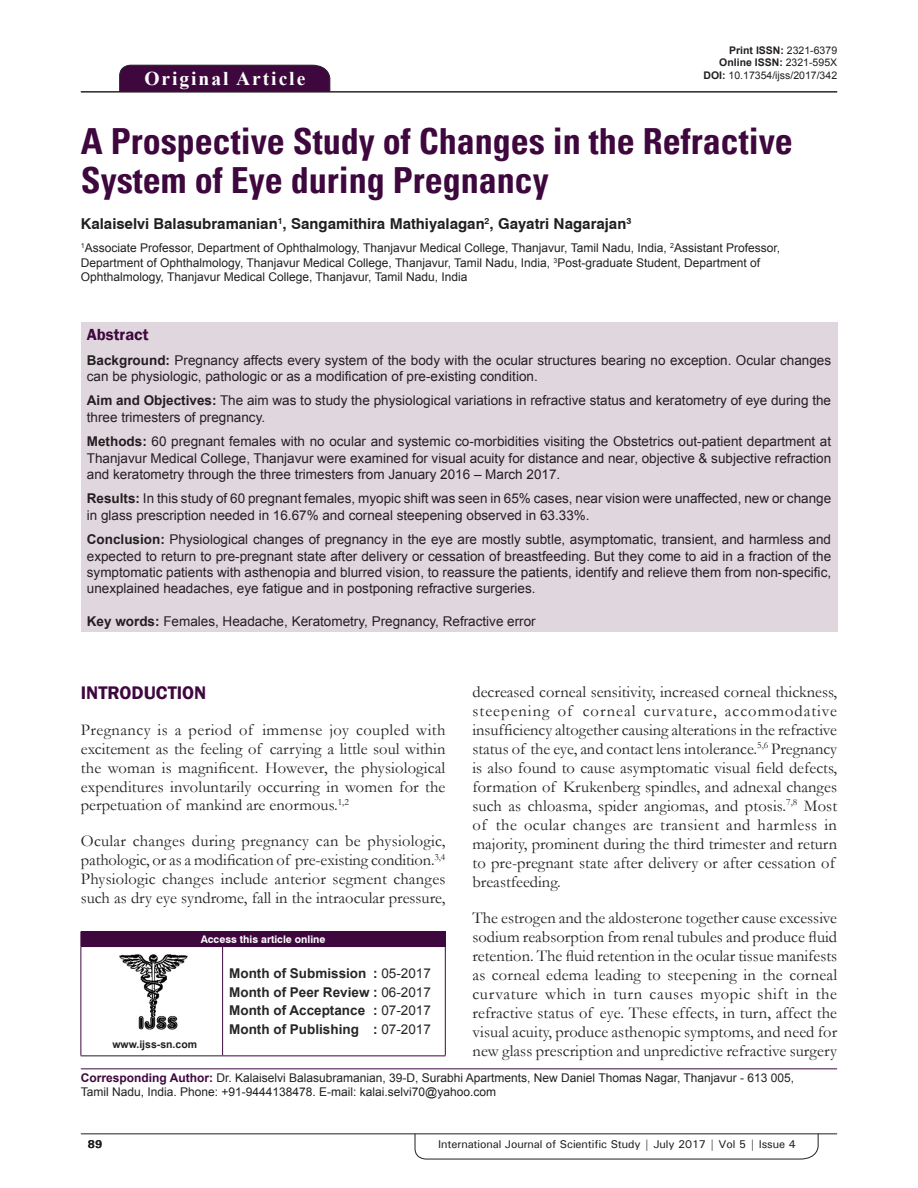
<style>
.page{position:relative;width:918px;height:1188px;background:#fff}
.page>*{position:absolute;margin:0;border:0;box-sizing:border-box;transform-origin:0 0}
.AT{font:700 condensed 36px/39px "Univers";color:#3e083e}
.AH{font:700 19.5px "Times New Roman";letter-spacing:.1em;color:#fff}
.t1{font:600 18.75px "Franklin Gothic";color:#3e083e}
.TX{font:16.5px/19px "Garamond";color:#231f20;text-align:justify}
.ABSH{font:600 16.5px "Franklin Gothic";color:#3e083e}
.AU{font:700 15px "Swiss 721 BT";color:#231f20}
.ABS{font:13.5px/16.2px "Arial";color:#231f20}
.HIS{font:700 13.5px/18.8px "Arial";color:#282526;text-align:justify}
.KWD{font:13.5px "Arial";color:#231f20}
.AFF{font:12px/14.4px "Arial";color:#231f20}
.ADD{font:12px/14.4px "Arial";color:#231f20}
.RF{font:500 11.25px "Univers";letter-spacing:-.01em;color:#231f20}
.t2{font:700 11.25px "Univers";color:#231f20}
.DOI{font:700 10.5px "Arial";color:#231f20}
.DOI-2{font:10.5px "Arial";color:#231f20}
.AAO{font:700 10.5px "Swiss 721 BT";color:#fff}
.Web{font:700 10.5px "Arial";color:#231f20}
.s1{font-weight:400}
.s2{font-weight:700}
.s3{font-weight:700;color:#3e083e}
</style>
<div class="page">
<svg style="left:415px;top:1133px;width:404px;height:26px"></svg>
<hr style="left:81px;top:1134px;width:756px;height:1px;background:#231f20">
<div style="left:119px;top:65px;width:211px;height:26px;background:#3e083e"></div>
<hr style="left:81px;top:91px;width:756px;height:1px;background:#231f20">
<div style="left:81px;top:322px;width:756px;height:310px;background:#e0d7de"></div>
<img style="left:119px;top:954px;width:69px;height:76px">
<div style="left:81px;top:931px;width:364px;height:16px;background:#3e083e"></div>
<svg style="left:445px;top:931px;width:1px;height:15px"></svg>
<hr style="left:81px;top:947px;width:1px;height:108px;background:#3e083e">
<hr style="left:81px;top:1055px;width:142px;height:1px;background:#231f20">
<hr style="left:223px;top:946px;width:223px;height:1px;background:#3e083e">
<hr style="left:222px;top:947px;width:1px;height:108px;background:#3e083e">
<hr style="left:445px;top:947px;width:1px;height:108px;background:#3e083e">
<hr style="left:223px;top:1055px;width:223px;height:1px;background:#3e083e">
<hr style="left:81px;top:1068px;width:756px;height:1px;background:#3e083e">
<p class="AH" style="left:144px;top:64px;width:162px">Original Article</p>
<p class="DOI" style="left:729px;top:42px;width:109px">Print ISSN: <span class="s1">2321-6379</span></p>
<p class="DOI" style="left:719px;top:55px;width:119px">Online ISSN: <span class="s1">2321-595X</span></p>
<p class="DOI-2" style="left:704px;top:68px;width:135px"><span class="s2">DOI:</span> 10.17354/ijss/2017/342</p>
<p class="AT" style="left:81px;top:122px;width:713px">A Prospective Study of Changes in the Refractive<br>System of Eye during Pregnancy</p>
<p class="AU" style="left:81px;top:213px;width:552px">Kalaiselvi Balasubramanian<sup>1</sup>, Sangamithira Mathiyalagan<sup>2</sup>, Gayatri Nagarajan<sup>3</sup></p>
<p class="AFF" style="left:81px;top:241px;width:701px"><sup>1</sup>Associate Professor, Department of Ophthalmology, Thanjavur Medical College, Thanjavur, Tamil Nadu, India, <sup>2</sup>Assistant Professor,<br>Department of Ophthalmology, Thanjavur Medical College, Thanjavur, Tamil Nadu, India, <sup>3</sup>Post-graduate Student, Department of<br>Ophthalmology, Thanjavur Medical College, Thanjavur, Tamil Nadu, India</p>
<p class="ABSH" style="left:87px;top:324px;width:63px">Abstract</p>
<p class="ABS" style="left:87px;top:352px;width:746px"><span class="s2">Background:</span> Pregnancy affects every system of the body with the ocular structures bearing no exception. Ocular changes can be physiologic, pathologic or as a modification of pre-existing condition.</p>
<p class="ABS" style="left:87px;top:393px;width:746px"><span class="s2">Aim and Objectives:</span> The aim was to study the physiological variations in refractive status and keratometry of eye during the three trimesters of pregnancy.</p>
<p class="ABS" style="left:87px;top:433px;width:746px;text-align:justify"><span class="s2">Methods:</span> 60 pregnant females with no ocular and systemic co-morbidities visiting the Obstetrics out-patient department at Thanjavur Medical College, Thanjavur were examined for visual acuity for distance and near, objective &amp; subjective refraction and keratometry through the three trimesters from January 2016 – March 2017.</p>
<p class="ABS" style="left:87px;top:491px;width:746px"><span class="s2">Results:</span> In this study of 60 pregnant females, myopic shift was seen in 65% cases, near vision were unaffected, new or change in glass prescription needed in 16.67% and corneal steepening observed in 63.33%.</p>
<p class="ABS" style="left:87px;top:531px;width:746px;text-align:justify"><span class="s2">Conclusion:</span> Physiological changes of pregnancy in the eye are mostly subtle, asymptomatic, transient, and harmless and expected to return to pre-pregnant state after delivery or cessation of breastfeeding. But they come to aid in a fraction of the symptomatic patients with asthenopia and blurred vision, to reassure the patients, identify and relieve them from non-specific, unexplained headaches, eye fatigue and in postponing refractive surgeries.</p>
<p class="KWD" style="left:87px;top:612px;width:450px"><span class="s2">Key words:</span> Females, Headache, Keratometry, Pregnancy, Refractive error</p>
<p class="TX" style="left:473px;top:682px;width:366px;text-align:left">decreased corneal sensitivity, increased corneal thickness, steepening of corneal curvature, accommodative insufficiency altogether causing alterations in the refractive status of the eye, and contact lens intolerance.<sup>5,6</sup> Pregnancy is also found to cause asymptomatic visual field defects, formation of Krukenberg spindles, and adnexal changes such as chloasma, spider angiomas, and ptosis.<sup>7,8</sup> Most of the ocular changes are transient and harmless in majority, prominent during the third trimester and return to pre-pregnant state after delivery or after cessation of breastfeeding.</p>
<p class="TX" style="left:473px;top:908px;width:366px">The estrogen and the aldosterone together cause excessive sodium reabsorption from renal tubules and produce fluid retention. The fluid retention in the ocular tissue manifests as corneal edema leading to steepening in the corneal curvature which in turn causes myopic shift in the refractive status of eye. These effects, in turn, affect the visual acuity, produce asthenopic symptoms, and need for new glass prescription and unpredictive refractive surgery</p>
<h1 class="t1" style="left:81px;top:681px;width:127px">INTRODUCTION</h1>
<p class="TX" style="left:81px;top:720px;width:366px">Pregnancy is a period of immense joy coupled with excitement as the feeling of carrying a little soul within the woman is magnificent. However, the physiological expenditures involuntarily occurring in women for the perpetuation of mankind are enormous.<sup>1,2</sup></p>
<p class="TX" style="left:81px;top:831px;width:366px">Ocular changes during pregnancy can be physiologic, pathologic, or as a modification of pre-existing condition.<sup>3,4<br></sup>Physiologic changes include anterior segment changes such as dry eye syndrome, fall in the intraocular pressure,</p>
<p class="AAO" style="left:201px;top:932px;width:126px">Access this article online</p>
<p class="HIS" style="left:229px;top:964px;width:203px">Month of Submission : <span class="s1">05-2017<br></span>Month of Peer Review : <span class="s1">06-2017<br></span>Month of Acceptance : <span class="s1">07-2017<br></span>Month of Publishing : <span class="s1">07-2017</span></p>
<p class="ADD" style="left:81px;top:1070px;width:715px"><span class="s3">Corresponding Author:</span> Dr. Kalaiselvi Balasubramanian, 39-D, Surabhi Apartments, New Daniel Thomas Nagar, Thanjavur - 613 005,<br>Tamil Nadu, India. Phone: +91-9444138478. E-mail: kalai.selvi70@yahoo.com</p>
<p class="Web" style="left:112px;top:1037px;width:86px">www.ijss-sn.com</p>
<p class="t2" style="left:88px;top:1137px;width:16px">89</p>
<p class="RF" style="left:438px;top:1137px;width:359px">International Journal of Scientific Study | July 2017 | Vol 5 | Issue 4</p>
</div>
